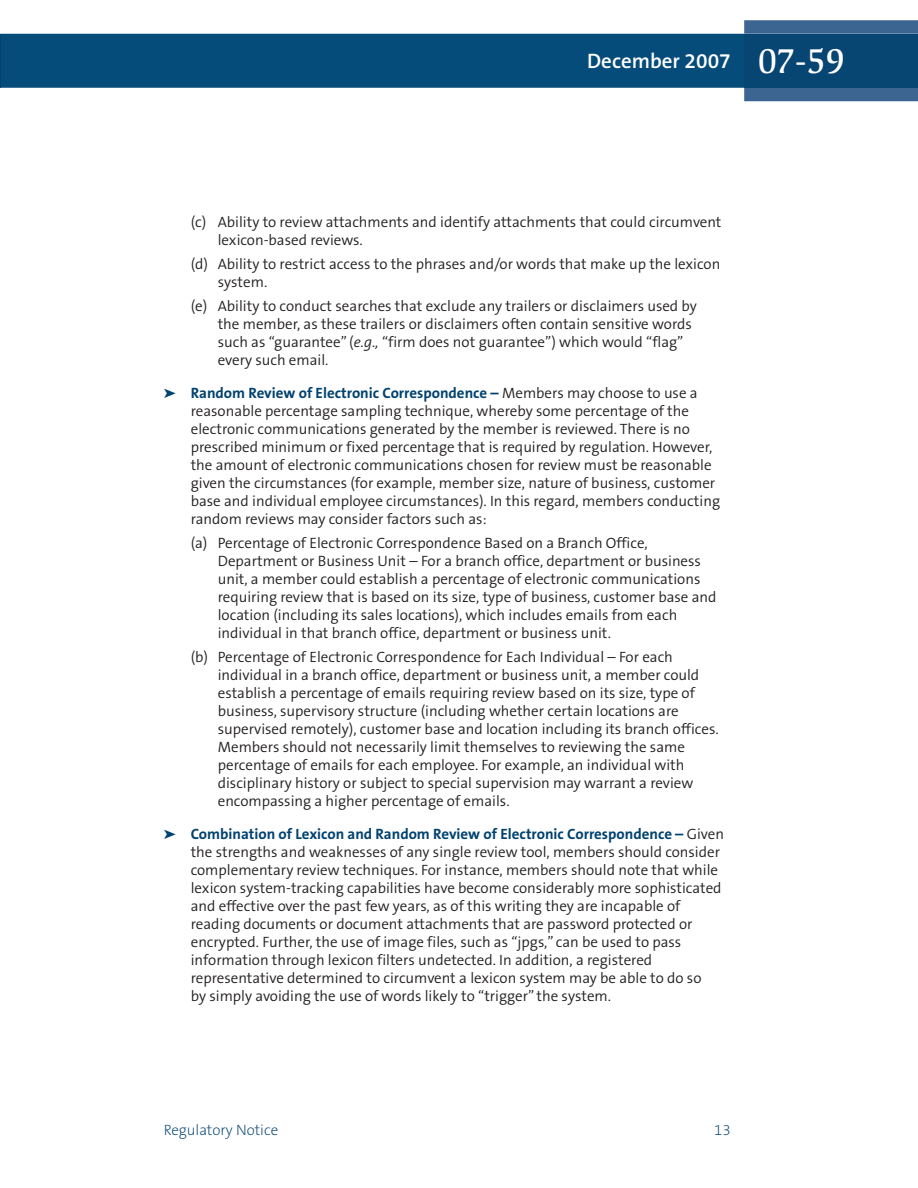
<style>
.page{position:relative;width:918px;height:1188px;background:#fff}
.page>*{position:absolute;margin:0;border:0;box-sizing:border-box;transform-origin:0 0}
.t1{font:600 21px "The Sans B6";color:#fff}
.t2{font:300 15px/18px "The Sans B4";color:#231f20}
.t3{font:700 15px "The Sans B7";color:#004270}
.t4{font:200 15px "The Sans B2";color:#004270}
.s1{font-family:"Slimbach LT";font-weight:500;font-size:36px}
.s2{font-style:italic}
.s3{font-family:"The Sans B4";font-weight:300;color:#231f20}
</style>
<div class="page">
<div style="left:1px;top:34px;width:743px;height:54px;background:#064c7a"></div>
<svg style="left:744px;top:20px;width:174px;height:81px;background:#3f6893"></svg>
<div style="left:744px;top:34px;width:174px;height:54px;background:#074573"></div>
<hr style="left:0;top:34px;width:1px;height:54px;background:#034371">
<h1 class="t1" style="left:587px;top:50px;width:259px">December 2007 <span class="s1">07-59</span></h1>
<p class="t2" style="left:218px;top:214px;width:505px;text-indent:-27px">(c) Ability to review attachments and identify attachments that could circumvent lexicon-based reviews.</p>
<p class="t2" style="left:218px;top:256px;width:504px;text-indent:-27px">(d) Ability to restrict access to the phrases and/or words that make up the lexicon system.</p>
<p class="t2" style="left:218px;top:298px;width:481px;text-indent:-27px">(e) Ability to conduct searches that exclude any trailers or disclaimers used by the member, as these trailers or disclaimers often contain sensitive words such as “guarantee” (<span class="s2">e.g.,</span> “firm does not guarantee”) which would “flag” every such email.</p>
<p class="t3" style="left:164px;top:385px;width:535px">➤ Random Review of Electronic Correspondence – <span class="s3">Members may choose to use a</span></p>
<p class="t2" style="left:191px;top:403px;width:531px">reasonable percentage sampling technique, whereby some percentage of the electronic communications generated by the member is reviewed. There is no prescribed minimum or fixed percentage that is required by regulation. However, the amount of electronic communications chosen for review must be reasonable given the circumstances (for example, member size, nature of business, customer base and individual employee circumstances). In this regard, members conducting random reviews may consider factors such as:</p>
<p class="t2" style="left:218px;top:535px;width:500px;text-indent:-27px">(a) Percentage of Electronic Correspondence Based on a Branch Office, Department or Business Unit – For a branch office, department or business unit, a member could establish a percentage of electronic communications requiring review that is based on its size, type of business, customer base and location (including its sales locations), which includes emails from each individual in that branch office, department or business unit.</p>
<p class="t2" style="left:218px;top:649px;width:503px;text-indent:-27px">(b) Percentage of Electronic Correspondence for Each Individual – For each individual in a branch office, department or business unit, a member could establish a percentage of emails requiring review based on its size, type of business, supervisory structure (including whether certain locations are supervised remotely), customer base and location including its branch offices.<br>Members should not necessarily limit themselves to reviewing the same percentage of emails for each employee. For example, an individual with disciplinary history or subject to special supervision may warrant a review encompassing a higher percentage of emails.</p>
<p class="t3" style="left:164px;top:826px;width:562px">➤ Combination of Lexicon and Random Review of Electronic Correspondence – <span class="s3">Given</span></p>
<p class="t2" style="left:191px;top:844px;width:532px">the strengths and weaknesses of any single review tool, members should consider complementary review techniques. For instance, members should note that while lexicon system-tracking capabilities have become considerably more sophisticated and effective over the past few years, as of this writing they are incapable of reading documents or document attachments that are password protected or encrypted. Further, the use of image files, such as “jpgs,” can be used to pass information through lexicon filters undetected. In addition, a registered representative determined to circumvent a lexicon system may be able to do so<br>by simply avoiding the use of words likely to “trigger” the system.</p>
<p class="t4" style="left:164px;top:1122px;width:116px">Regulatory Notice</p>
<p class="t4" style="left:714px;top:1122px;width:18px">13</p>
</div>
